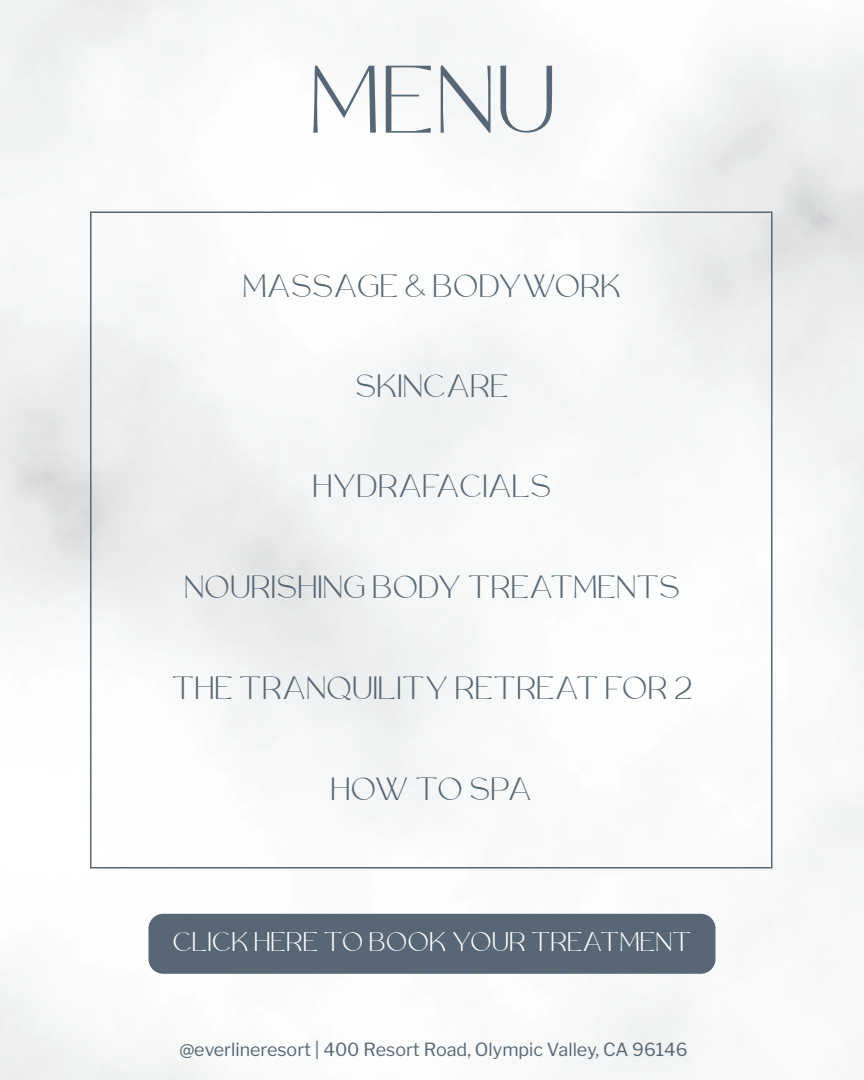
<style>
.page{position:relative;width:864px;height:1080px;background:#fff}
.page>*{position:absolute;margin:0;border:0;box-sizing:border-box;transform-origin:0 0}
.t1{font:99.45px "Rollgates Luxury";color:#576775}
.t2{font:33.45px "Rollgates Luxury";color:#576775}
.t3{font:28.05px "Rollgates Luxury";color:#fff}
.t4{font:18px "Libre Franklin";color:#576775}
</style>
<div class="page">
<img style="left:1px;top:0;width:862px;height:1080px">
<svg style="left:89px;top:211px;width:684px;height:658px"></svg>
<div style="left:148px;top:914px;width:567px;height:60px;background:#576775;border-radius:15px"></div>
<h1 class="t1" style="left:308px;top:48px;width:250px">MENU</h1>
<p class="t2" style="left:242px;top:269px;width:380px">MASSAGE &amp; BODYWORK</p>
<p class="t2" style="left:355px;top:368px;width:155px">SKINCARE</p>
<p class="t2" style="left:313px;top:469px;width:240px">HYDRAFACIALS</p>
<p class="t2" style="left:184px;top:569px;width:498px">NOURISHING BODY TREATMENTS</p>
<p class="t2" style="left:171px;top:671px;width:523px">THE TRANQUILITY RETREAT FOR 2</p>
<p class="t2" style="left:330px;top:772px;width:203px">HOW TO SPA</p>
<p class="t3" style="left:172px;top:927px;width:521px">CLICK HERE TO BOOK YOUR TREATMENT</p>
<p class="t4" style="left:179px;top:1039px;width:510px">@everlineresort | 400 Resort Road, Olympic Valley, CA 96146</p>
</div>
